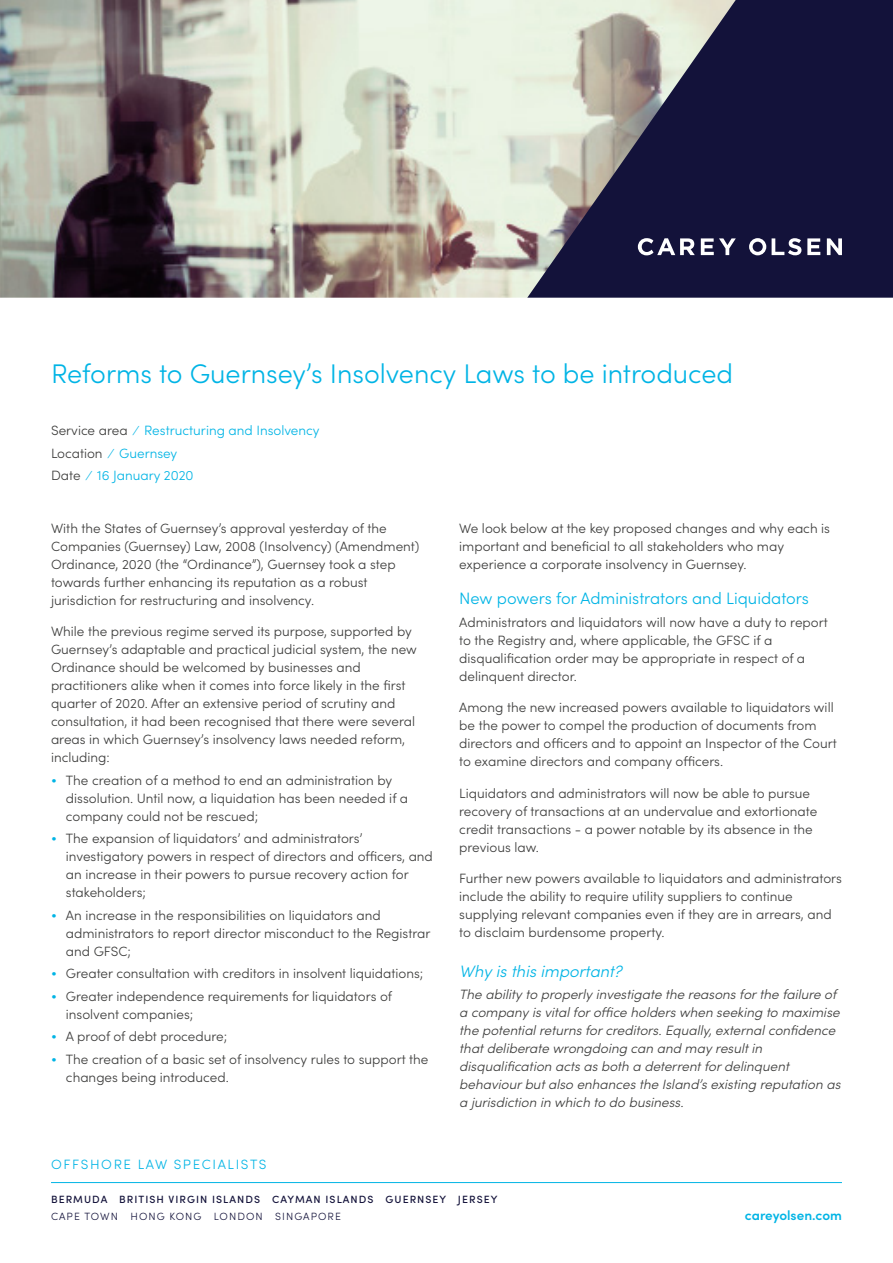
<style>
.page{position:relative;width:893px;height:1263px;background:#fff}
.page>*{position:absolute;margin:0;border:0;box-sizing:border-box;transform-origin:0 0}
.t1{font:300 27px "Sofia Pro";color:#00b4e5}
.t2{font:300 16.5px "Sofia Pro";color:#00b4e5}
.t3{font:italic 300 16.5px "Sofia Pro";color:#00b4e5}
.t4{font:300 13.5px/18px "Sofia Pro";color:#3c3c3b}
.t5{font:italic 300 13.5px/18px "Sofia Pro";color:#3c3c3b}
.t6{font:300 13.5px/22.5px "Sofia Pro";color:#00b4e5}
.t7{font:300 13.5px "Sofia Pro";letter-spacing:.12em;color:#00b4e5}
.t8{font:600 13.5px "Sofia Pro";color:#00b4e5}
.t9{font:500 10.5px "Sofia Pro";letter-spacing:.1em;color:#13123a}
.t10{font:300 10.5px "Sofia Pro";letter-spacing:.1em;color:#13123a}
.s1{color:#3c3c3b}
.s2{color:#00b4e5}
</style>
<div class="page">
<hr style="left:51px;top:1182px;width:791px;height:1px;background:#00b4e5">
<img style="left:0;top:0;width:527px;height:298px">
<svg style="left:527px;top:0;width:366px;height:298px;background:#494861"></svg>
<svg style="left:701px;top:238px;width:35px;height:17px"></svg>
<svg style="left:772px;top:238px;width:29px;height:17px"></svg>
<svg style="left:807px;top:238px;width:13px;height:17px"></svg>
<svg style="left:827px;top:238px;width:15px;height:17px"></svg>
<svg style="left:749px;top:238px;width:17px;height:17px"></svg>
<svg style="left:638px;top:238px;width:57px;height:17px"></svg>
<h1 class="t1" style="left:51px;top:354px;width:684px">Reforms to Guernsey’s Insolvency Laws to be introduced</h1>
<p class="t6" style="left:51px;top:418px;width:270px"><span class="s1">Service area</span> ⁄ Restructuring and Insolvency<br><span class="s1">Location</span> ⁄ Guernsey<br><span class="s1">Date</span> ⁄ 16 January 2020</p>
<p class="t4" style="left:51px;top:518px;width:370px">With the States of Guernsey’s approval yesterday of the Companies (Guernsey) Law, 2008 (Insolvency) (Amendment)<br>Ordinance, 2020 (the “Ordinance”), Guernsey took a step towards further enhancing its reputation as a robust jurisdiction for restructuring and insolvency.</p>
<p class="t4" style="left:51px;top:622px;width:367px">While the previous regime served its purpose, supported by Guernsey’s adaptable and practical judicial system, the new Ordinance should be welcomed by businesses and practitioners alike when it comes into force likely in the first quarter of 2020. After an extensive period of scrutiny and consultation, it had been recognised that there were several areas in which Guernsey’s insolvency laws needed reform, including:</p>
<p class="t4" style="left:66px;top:770px;width:344px;text-indent:-15px"><span class="s2">•</span> The creation of a method to end an administration by dissolution. Until now, a liquidation has been needed if a company could not be rescued;</p>
<p class="t4" style="left:66px;top:829px;width:369px;text-indent:-15px"><span class="s2">•</span> The expansion of liquidators’ and administrators’ investigatory powers in respect of directors and officers, and an increase in their powers to pursue recovery action for stakeholders;</p>
<p class="t4" style="left:66px;top:905px;width:366px;text-indent:-15px"><span class="s2">•</span> An increase in the responsibilities on liquidators and administrators to report director misconduct to the Registrar and GFSC;</p>
<p class="t4" style="left:51px;top:964px;width:374px"><span class="s2">•</span> Greater consultation with creditors in insolvent liquidations;</p>
<p class="t4" style="left:66px;top:986px;width:328px;text-indent:-15px"><span class="s2">•</span> Greater independence requirements for liquidators of insolvent companies;</p>
<p class="t4" style="left:51px;top:1027px;width:178px"><span class="s2">•</span> A proof of debt procedure;</p>
<p class="t4" style="left:66px;top:1049px;width:364px;text-indent:-15px"><span class="s2">•</span> The creation of a basic set of insolvency rules to support the changes being introduced.</p>
<p class="t4" style="left:459px;top:518px;width:372px">We look below at the key proposed changes and why each is important and beneficial to all stakeholders who may experience a corporate insolvency in Guernsey.</p>
<p class="t2" style="left:459px;top:586px;width:351px">New powers for Administrators and Liquidators</p>
<p class="t4" style="left:459px;top:612px;width:370px">Administrators and liquidators will now have a duty to report to the Registry and, where applicable, the GFSC if a disqualification order may be appropriate in respect of a delinquent director.</p>
<p class="t4" style="left:459px;top:697px;width:379px">Among the new increased powers available to liquidators will be the power to compel the production of documents from directors and officers and to appoint an Inspector of the Court to examine directors and company officers.</p>
<p class="t4" style="left:459px;top:783px;width:360px">Liquidators and administrators will now be able to pursue recovery of transactions at an undervalue and extortionate credit transactions - a power notable by its absence in the previous law.</p>
<p class="t4" style="left:459px;top:868px;width:384px">Further new powers available to liquidators and administrators include the ability to require utility suppliers to continue supplying relevant companies even if they are in arrears, and to disclaim burdensome property.</p>
<p class="t3" style="left:459px;top:959px;width:164px">Why is this important?</p>
<p class="t5" style="left:459px;top:985px;width:383px">The ability to properly investigate the reasons for the failure of a company is vital for office holders when seeking to maximise the potential returns for creditors. Equally, external confidence that deliberate wrongdoing can and may result in disqualification acts as both a deterrent for delinquent behaviour but also enhances the Island’s existing reputation as a jurisdiction in which to do business.</p>
<p class="t7" style="left:51px;top:1155px;width:217px">OFFSHORE LAW SPECIALISTS</p>
<p class="t9" style="left:51px;top:1191px;width:448px">BERMUDA BRITISH VIRGIN ISLANDS CAYMAN ISLANDS GUERNSEY JERSEY</p>
<p class="t10" style="left:51px;top:1209px;width:291px">CAPE TOWN HONG KONG LONDON SINGAPORE</p>
<p class="t8" style="left:745px;top:1205px;width:98px">careyolsen.com</p>
</div>
